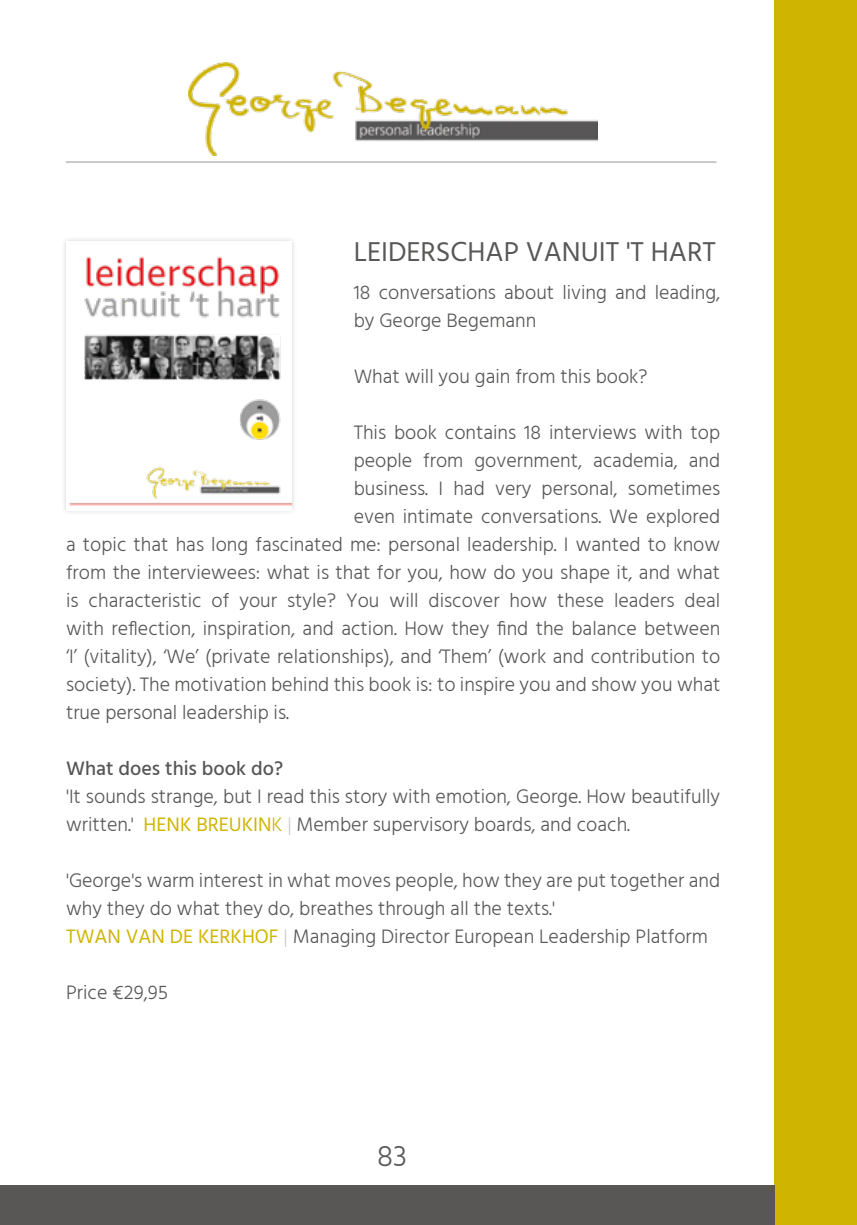
<style>
.page{position:relative;width:857px;height:1225px;background:#fff}
.page>*{position:absolute;margin:0;border:0;box-sizing:border-box;transform-origin:0 0}
.t1{font:300 30px "Hind";color:#585756}
.t2{font:28px "Hind";color:#585756}
.t3{font:300 20px/28px "Hind";color:#585756}
.t4{font:500 20px "Hind";color:#585756}
.s1{font-weight:400;color:#cfb402}
.s2{color:#cfb402}
.s3{color:#cac9c9}
</style>
<div class="page">
<img style="left:188px;top:62px;width:408px;height:93px">
<div style="left:773px;top:0;width:83px;height:1225px;background:#cfb402"></div>
<div style="left:0;top:1185px;width:773px;height:40px;background:#585756"></div>
<hr style="left:66px;top:161px;width:650px;height:2px;background:#cac9c9">
<div style="left:61px;top:236px;width:236px;height:279px;background:#000;opacity:.17"></div>
<img style="left:69px;top:256px;width:222px;height:249px">
<h2 class="t2" style="left:353px;top:233px;width:363px">LEIDERSCHAP VANUIT 'T HART</h2>
<p class="t3" style="left:353px;top:279px;width:368px">18 conversations about living and leading, by George Begemann</p>
<p class="t3" style="left:353px;top:363px;width:295px">What will you gain from this book?</p>
<p class="t3" style="left:353px;top:419px;width:368px">This book contains 18 interviews with top</p>
<p class="t3" style="left:353px;top:447px;width:368px">people from government, academia, and</p>
<p class="t3" style="left:353px;top:475px;width:368px">business. I had very personal, sometimes</p>
<p class="t3" style="left:353px;top:503px;width:368px">even intimate conversations. We explored</p>
<p class="t3" style="left:66px;top:531px;width:655px">a topic that has long fascinated me: personal leadership. I wanted to know</p>
<p class="t3" style="left:66px;top:559px;width:655px">from the interviewees: what is that for you, how do you shape it, and what</p>
<p class="t3" style="left:66px;top:587px;width:655px">is characteristic of your style? You will discover how these leaders deal</p>
<p class="t3" style="left:66px;top:615px;width:655px">with reflection, inspiration, and action. How they find the balance between</p>
<p class="t3" style="left:66px;top:643px;width:655px">‘I’ (vitality), ‘We’ (private relationships), and ‘Them’ (work and contribution to</p>
<p class="t3" style="left:66px;top:671px;width:655px">society). The motivation behind this book is: to inspire you and show you what</p>
<p class="t3" style="left:66px;top:699px;width:224px">true personal leadership is.</p>
<p class="t4" style="left:66px;top:755px;width:218px">What does this book do?</p>
<p class="t3" style="left:66px;top:783px;width:655px">'It sounds strange, but I read this story with emotion, George. How beautifully written.' <span class="s1">HENK BREUKIN</span><span class="s2">K</span> <span class="s3">|</span> Member supervisory boards, and coach.</p>
<p class="t3" style="left:66px;top:867px;width:655px">'George's warm interest in what moves people, how they are put together and why they do what they do, breathes through all the texts.'<br><span class="s1">TWAN VAN DE KERKHOF</span> <span class="s3">|</span> Managing Director European Leadership Platform</p>
<p class="t3" style="left:66px;top:979px;width:103px">Price €29,95</p>
<h1 class="t1" style="left:377px;top:1136px;width:31px">83</h1>
</div>
